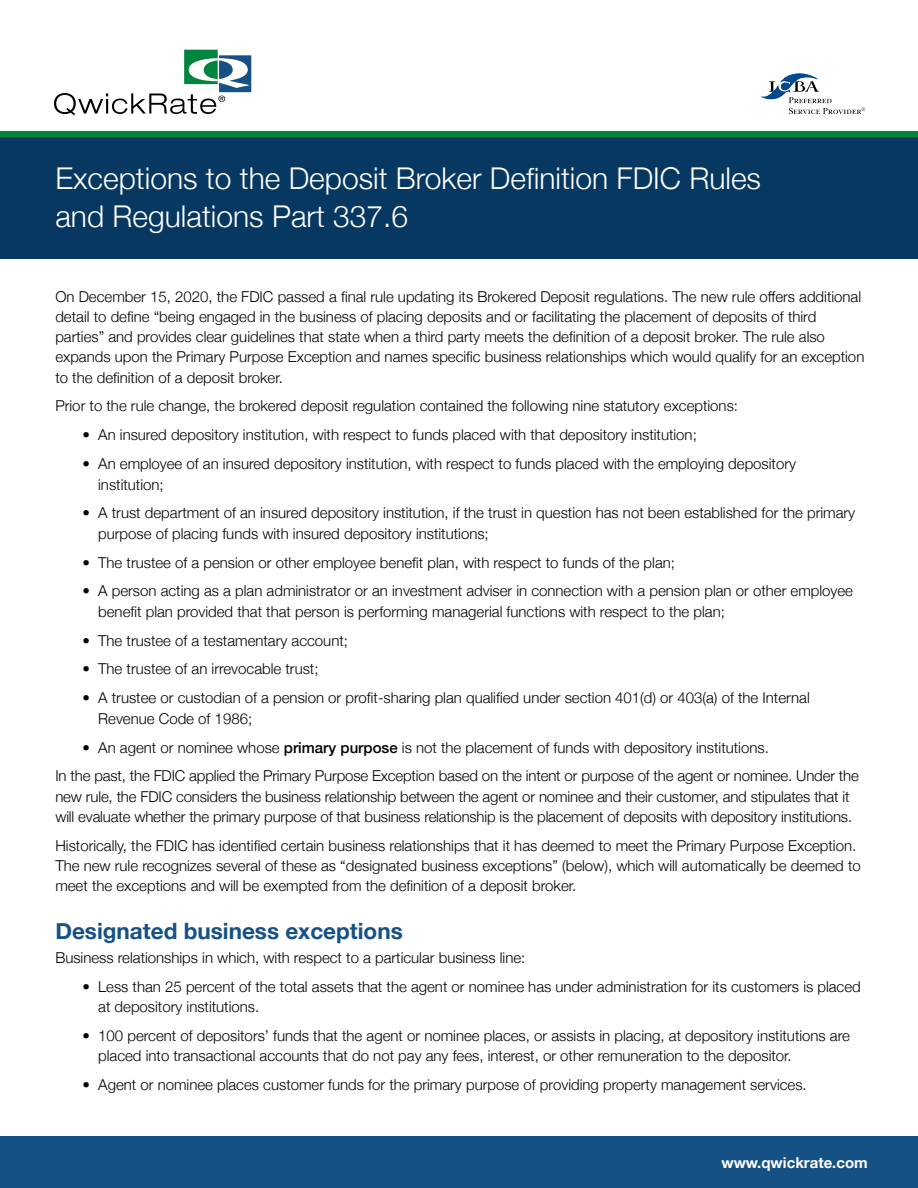
<style>
.page{position:relative;width:918px;height:1188px;background:#fff}
.page>*{position:absolute;margin:0;border:0;box-sizing:border-box;transform-origin:0 0}
.t1{font:300 30px/37.5px "Helvetica Neue";color:#fff}
.t2{font:700 22.5px "Helvetica Neue";color:#165185}
.t3{font:300 15px/20.2px "Helvetica Neue";color:#000}
.t4{font:700 15px "Helvetica Neue";color:#fff}
.s1{font-weight:500}
</style>
<div class="page">
<div style="left:0;top:1136px;width:918px;height:52px;background:#165185"></div>
<div style="left:0;top:131px;width:918px;height:128px;background:#073861"></div>
<div style="left:219px;top:55px;width:32px;height:37px;background:#165185"></div>
<div style="left:184px;top:50px;width:34px;height:34px;background:#00853f"></div>
<svg style="left:54px;top:58px;width:195px;height:57px"></svg>
<div style="left:0;top:131px;width:918px;height:6px;background:#00853f"></div>
<svg style="left:761px;top:73px;width:104px;height:41px"></svg>
<h1 class="t1" style="left:55px;top:158px;width:707px">Exceptions to the Deposit Broker Definition FDIC Rules and Regulations Part 337.6</h1>
<p class="t3" style="left:55px;top:285px;width:811px">On December 15, 2020, the FDIC passed a final rule updating its Brokered Deposit regulations. The new rule offers additional detail to define “being engaged in the business of placing deposits and or facilitating the placement of deposits of third parties” and provides clear guidelines that state when a third party meets the definition of a deposit broker. The rule also expands upon the Primary Purpose Exception and names specific business relationships which would qualify for an exception to the definition of a deposit broker.</p>
<p class="t3" style="left:55px;top:395px;width:684px">Prior to the rule change, the brokered deposit regulation contained the following nine statutory exceptions:</p>
<p class="t3" style="left:82px;top:424px;width:616px">• An insured depository institution, with respect to funds placed with that depository institution;</p>
<p class="t3" style="left:98px;top:453px;width:699px;text-indent:-16px">• An employee of an insured depository institution, with respect to funds placed with the employing depository institution;</p>
<p class="t3" style="left:98px;top:502px;width:758px;text-indent:-16px">• A trust department of an insured depository institution, if the trust in question has not been established for the primary purpose of placing funds with insured depository institutions;</p>
<p class="t3" style="left:82px;top:551px;width:594px">• The trustee of a pension or other employee benefit plan, with respect to funds of the plan;</p>
<p class="t3" style="left:98px;top:580px;width:756px;text-indent:-16px">• A person acting as a plan administrator or an investment adviser in connection with a pension plan or other employee benefit plan provided that that person is performing managerial functions with respect to the plan;</p>
<p class="t3" style="left:82px;top:629px;width:267px">• The trustee of a testamentary account;</p>
<p class="t3" style="left:82px;top:658px;width:238px">• The trustee of an irrevocable trust;</p>
<p class="t3" style="left:98px;top:687px;width:713px;text-indent:-16px">• A trustee or custodian of a pension or profit-sharing plan qualified under section 401(d) or 403(a) of the Internal<br>Revenue Code of 1986;</p>
<p class="t3" style="left:55px;top:732px;width:805px;line-height:29px;text-indent:27px">• An agent or nominee whose <span class="s1">primary purpose</span> is not the placement of funds with depository institutions.<br>In the past, the FDIC applied the Primary Purpose Exception based on the intent or purpose of the agent or nominee. Under the</p>
<p class="t3" style="left:55px;top:785px;width:798px">new rule, the FDIC considers the business relationship between the agent or nominee and their customer, and stipulates that it will evaluate whether the primary purpose of that business relationship is the placement of deposits with depository institutions.</p>
<p class="t3" style="left:55px;top:834px;width:807px">Historically, the FDIC has identified certain business relationships that it has deemed to meet the Primary Purpose Exception.<br>The new rule recognizes several of these as “designated business exceptions” (below), which will automatically be deemed to meet the exceptions and will be exempted from the definition of a deposit broker.</p>
<h2 class="t2" style="left:55px;top:913px;width:349px">Designated business exceptions</h2>
<p class="t3" style="left:55px;top:947px;width:472px">Business relationships in which, with respect to a particular business line:</p>
<p class="t3" style="left:98px;top:975px;width:764px;text-indent:-16px">• Less than 25 percent of the total assets that the agent or nominee has under administration for its customers is placed at depository institutions.</p>
<p class="t3" style="left:98px;top:1025px;width:753px;text-indent:-16px">• 100 percent of depositors’ funds that the agent or nominee places, or assists in placing, at depository institutions are placed into transactional accounts that do not pay any fees, interest, or other remuneration to the depositor.</p>
<p class="t3" style="left:82px;top:1074px;width:726px">• Agent or nominee places customer funds for the primary purpose of providing property management services.</p>
<p class="t4" style="left:722px;top:1151px;width:148px">www.qwickrate.com</p>
</div>
